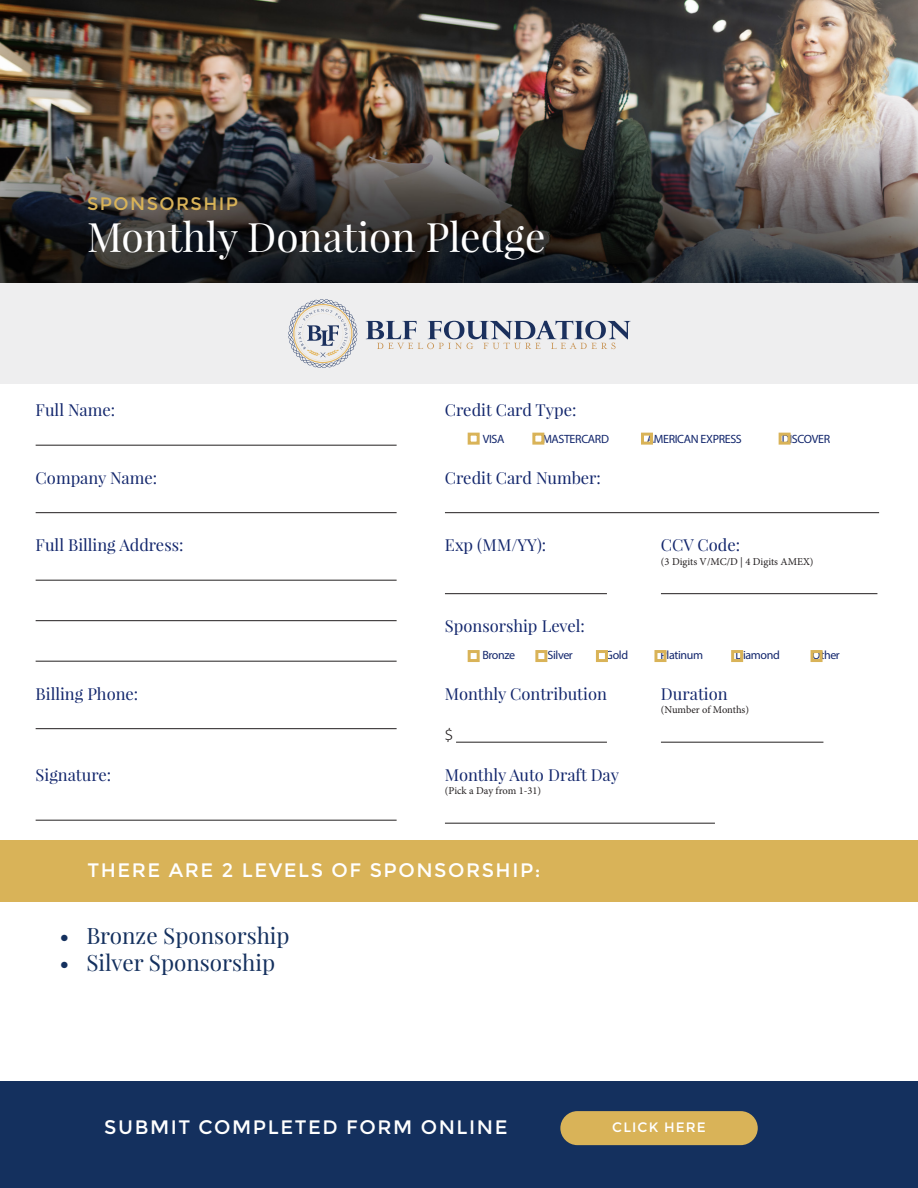
<style>
.page{position:relative;width:918px;height:1188px;background:#fff}
.page>*{position:absolute;margin:0;border:0;box-sizing:border-box;transform-origin:0 0}
.t1{font:40.5px "Playfair Display";color:#fff}
.t2{font:22.5px "Playfair Display";color:#14305e}
.t3{font:19.5px "Montserrat";letter-spacing:.08em;color:#fff}
.t4{font:18px "Montserrat";letter-spacing:.08em;color:#d9b358}
.t5{font:16.5px "Playfair Display";color:#12266c}
.t6{font:300 16.5px "Calibri";color:#231f20}
.t7{font:13.65px "Montserrat";letter-spacing:.08em;color:#fff}
.t8{font:12px "Myriad Pro";letter-spacing:-.03em;color:#12266c}
.t9{font:10.5px "Minion Pro";color:#231f20}
</style>
<div class="page">
<div style="left:0;top:1082px;width:918px;height:106px;background:#14305e"></div>
<div style="left:560px;top:1111px;width:198px;height:34px;background:#d9b358;border-radius:17px"></div>
<img style="left:0;top:0;width:918px;height:283px">
<div style="left:0;top:841px;width:918px;height:61px;background:#d9b358"></div>
<div style="left:0;top:283px;width:918px;height:100px;background:#eeeeef"></div>
<svg style="left:288px;top:299px;width:69px;height:69px"></svg>
<svg style="left:366px;top:321px;width:265px;height:28px"></svg>
<hr style="left:36px;top:445px;width:361px;height:1px;background:#231f20">
<hr style="left:36px;top:512px;width:361px;height:1px;background:#231f20">
<hr style="left:36px;top:580px;width:361px;height:1px;background:#231f20">
<hr style="left:36px;top:620px;width:361px;height:1px;background:#231f20">
<hr style="left:36px;top:661px;width:361px;height:1px;background:#231f20">
<hr style="left:36px;top:728px;width:361px;height:1px;background:#231f20">
<hr style="left:36px;top:820px;width:361px;height:1px;background:#231f20">
<hr style="left:445px;top:512px;width:434px;height:1px;background:#231f20">
<hr style="left:445px;top:593px;width:162px;height:1px;background:#231f20">
<hr style="left:661px;top:593px;width:216px;height:1px;background:#231f20">
<hr style="left:456px;top:742px;width:151px;height:1px;background:#231f20">
<hr style="left:661px;top:742px;width:162px;height:1px;background:#231f20">
<hr style="left:445px;top:823px;width:270px;height:1px;background:#231f20">
<div style="left:532px;top:433px;width:12px;height:12px;border:3px solid #d9b358"></div>
<div style="left:535px;top:650px;width:12px;height:12px;border:3px solid #d9b358"></div>
<div style="left:468px;top:433px;width:12px;height:12px;border:3px solid #d9b358"></div>
<div style="left:468px;top:650px;width:12px;height:12px;border:3px solid #d9b358"></div>
<div style="left:641px;top:433px;width:12px;height:12px;border:3px solid #d9b358"></div>
<div style="left:779px;top:433px;width:12px;height:12px;border:3px solid #d9b358"></div>
<div style="left:596px;top:650px;width:12px;height:12px;border:3px solid #d9b358"></div>
<div style="left:654px;top:650px;width:12px;height:12px;border:3px solid #d9b358"></div>
<div style="left:731px;top:650px;width:12px;height:12px;border:3px solid #d9b358"></div>
<div style="left:811px;top:650px;width:12px;height:12px;border:3px solid #d9b358"></div>
<p class="t4" style="left:87px;top:193px;width:153px">SPONSORSHIP</p>
<p class="t1" style="left:87px;top:211px;width:460px">Monthly Donation Pledge</p>
<p class="t5" style="left:36px;top:400px;width:81px">Full Name:</p>
<p class="t5" style="left:36px;top:467px;width:123px">Company Name:</p>
<p class="t5" style="left:36px;top:535px;width:149px">Full Billing Address:</p>
<p class="t5" style="left:36px;top:683px;width:104px">Billing Phone:</p>
<p class="t5" style="left:36px;top:764px;width:77px">Signature:</p>
<p class="t5" style="left:445px;top:400px;width:133px">Credit Card Type:</p>
<p class="t8" style="left:483px;top:432px;width:23px">VISA</p>
<p class="t8" style="left:542px;top:432px;width:68px">MASTERCARD</p>
<p class="t8" style="left:647px;top:432px;width:96px">AMERICAN EXPRESS</p>
<p class="t8" style="left:782px;top:432px;width:50px">DISCOVER</p>
<p class="t5" style="left:445px;top:467px;width:158px">Credit Card Number:</p>
<p class="t5" style="left:445px;top:535px;width:103px">Exp (MM/YY):</p>
<p class="t5" style="left:661px;top:535px;width:81px">CCV Code:</p>
<p class="t9" style="left:661px;top:554px;width:154px">(3 Digits V/MC/D | 4 Digits AMEX)</p>
<p class="t5" style="left:445px;top:616px;width:142px">Sponsorship Level:</p>
<p class="t8" style="left:482px;top:648px;width:34px">Bronze</p>
<p class="t8" style="left:548px;top:648px;width:27px">Silver</p>
<p class="t8" style="left:605px;top:648px;width:24px">Gold</p>
<p class="t8" style="left:661px;top:648px;width:44px">Platinum</p>
<p class="t8" style="left:735px;top:648px;width:46px">Diamond</p>
<p class="t8" style="left:812px;top:648px;width:29px">Other</p>
<p class="t5" style="left:445px;top:683px;width:163px">Monthly Contribution</p>
<p class="t5" style="left:661px;top:683px;width:68px">Duration</p>
<p class="t9" style="left:661px;top:703px;width:90px">(Number of Months)</p>
<p class="t6" style="left:445px;top:724px;width:10px">$</p>
<p class="t5" style="left:445px;top:764px;width:176px">Monthly Auto Draft Day</p>
<p class="t9" style="left:445px;top:784px;width:98px">(Pick a Day from 1-31)</p>
<p class="t3" style="left:87px;top:859px;width:455px">THERE ARE 2 LEVELS OF SPONSORSHIP:</p>
<p class="t2" style="left:59px;top:922px;width:232px">• Bronze Sponsorship</p>
<p class="t2" style="left:59px;top:949px;width:217px">• Silver Sponsorship</p>
<p class="t3" style="left:104px;top:1116px;width:405px">SUBMIT COMPLETED FORM ONLINE</p>
<p class="t7" style="left:612px;top:1119px;width:95px">CLICK HERE</p>
</div>
